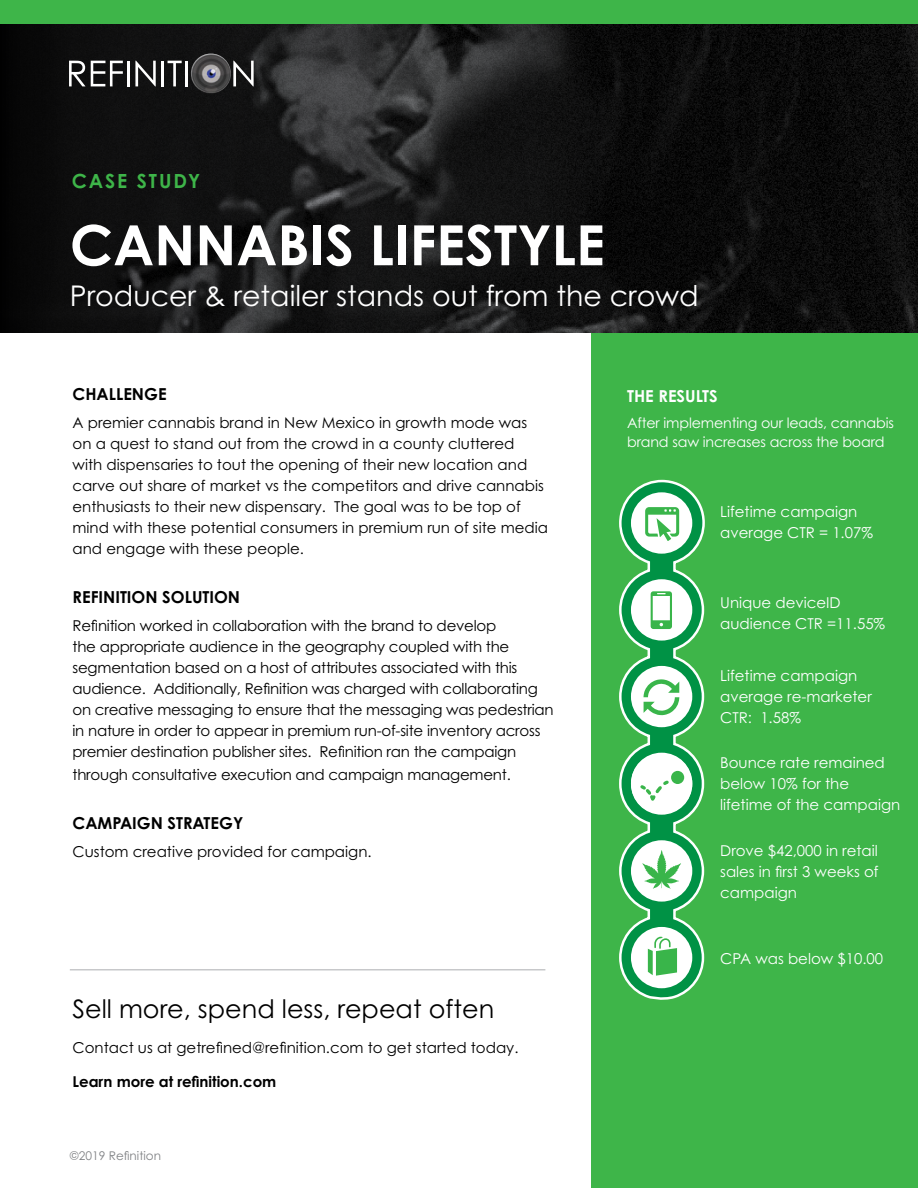
<style>
.page{position:relative;width:918px;height:1188px;background:#fff}
.page>*{position:absolute;margin:0;border:0;box-sizing:border-box;transform-origin:0 0}
.t1{font:700 55.5px "Century Gothic Pro";color:#fff}
.t2{font:28.5px "Century Gothic Pro";color:#fff}
.t3{font:25.5px "Century Gothic Pro";color:#000}
.t4{font:700 19.5px "Century Gothic Pro";letter-spacing:.1em;color:#3eb549}
.t5{font:700 16.5px "Century Gothic Pro";color:#000}
.t6{font:700 16.5px "Century Gothic Pro";color:#fff}
.t7{font:15px/21px "Century Gothic Pro";letter-spacing:-.015em;color:#000}
.t8{font:15px/21px "Century Gothic Pro";color:#fff}
.t9{font:700 15px "Century Gothic Pro";color:#000}
.t10{font:14.25px/19.5px "Century Gothic Pro";letter-spacing:-.01em;color:#fff}
.t11{font:12px "Century Gothic Pro";color:#808285}
</style>
<div class="page">
<div style="left:591px;top:333px;width:327px;height:855px;background:#3eb549"></div>
<svg style="left:0;top:23px;width:918px;height:310px;background:#131414"></svg>
<div style="left:0;top:0;width:918px;height:23px;background:#3eb549"></div>
<svg style="left:69px;top:61px;width:54px;height:25px"></svg>
<hr style="left:127px;top:61px;width:3px;height:25px;background:#fff">
<svg style="left:135px;top:61px;width:21px;height:25px"></svg>
<hr style="left:162px;top:61px;width:2px;height:25px;background:#fff">
<svg style="left:168px;top:61px;width:14px;height:25px"></svg>
<hr style="left:185px;top:61px;width:3px;height:25px;background:#fff">
<svg style="left:233px;top:61px;width:21px;height:25px"></svg>
<img style="left:191px;top:54px;width:40px;height:40px;border-radius:20px">
<svg style="left:619px;top:479px;width:86px;height:521px"></svg>
<div style="left:631px;top:666px;width:61px;height:61px;background:#fff;border-radius:50%"></div>
<div style="left:631px;top:579px;width:61px;height:62px;background:#fff;border-radius:50%"></div>
<div style="left:631px;top:492px;width:61px;height:62px;background:#fff;border-radius:50%"></div>
<div style="left:631px;top:927px;width:61px;height:61px;background:#fff;border-radius:50%"></div>
<div style="left:631px;top:840px;width:61px;height:62px;background:#fff;border-radius:50%"></div>
<div style="left:631px;top:753px;width:61px;height:62px;background:#fff;border-radius:50%"></div>
<svg style="left:645px;top:507px;width:34px;height:50px"></svg>
<svg style="left:651px;top:591px;width:21px;height:38px"></svg>
<svg style="left:642px;top:850px;width:39px;height:39px"></svg>
<div style="left:671px;top:771px;width:13px;height:13px;background:#39b54a;border-radius:50%"></div>
<svg style="left:639px;top:780px;width:32px;height:38px"></svg>
<svg style="left:648px;top:937px;width:29px;height:39px"></svg>
<svg style="left:644px;top:679px;width:35px;height:36px"></svg>
<hr style="left:70px;top:969px;width:475px;height:1px;background:#c7c8ca">
<h3 class="t4" style="left:72px;top:169px;width:130px">CASE STUDY</h3>
<h1 class="t1" style="left:70px;top:211px;width:537px">CANNABIS LIFESTYLE</h1>
<h2 class="t2" style="left:70px;top:278px;width:630px">Producer &amp; retailer stands out from the crowd</h2>
<p class="t5" style="left:73px;top:384px;width:96px">CHALLENGE</p>
<p class="t7" style="left:73px;top:412px;width:477px">A premier cannabis brand in New Mexico in growth mode was on a quest to stand out from the crowd in a county cluttered<br>with dispensaries to tout the opening of their new location and carve out share of market vs the competitors and drive cannabis enthusiasts to their new dispensary. The goal was to be top of mind with these potential consumers in premium run of site media and engage with these people.</p>
<p class="t5" style="left:73px;top:587px;width:169px">REFINITION SOLUTION</p>
<p class="t7" style="left:73px;top:615px;width:483px">Refinition worked in collaboration with the brand to develop<br>the appropriate audience in the geography coupled with the segmentation based on a host of attributes associated with this audience. Additionally, Refinition was charged with collaborating on creative messaging to ensure that the messaging was pedestrian in nature in order to appear in premium run-of-site inventory across premier destination publisher sites. Refinition ran the campaign</p>
<p class="t7" style="left:73px;top:763px;width:440px">through consultative execution and campaign management.</p>
<p class="t5" style="left:73px;top:813px;width:172px">CAMPAIGN STRATEGY</p>
<p class="t7" style="left:73px;top:841px;width:301px">Custom creative provided for campaign.</p>
<h3 class="t3" style="left:73px;top:994px;width:423px">Sell more, spend less, repeat often</h3>
<p class="t7" style="left:73px;top:1037px;width:447px">Contact us at getrefined@refinition.com to get started today.</p>
<p class="t9" style="left:73px;top:1073px;width:205px">Learn more at refinition.com</p>
<p class="t11" style="left:70px;top:1148px;width:93px">©2019 Refinition</p>
<p class="t6" style="left:627px;top:385px;width:92px">THE RESULTS</p>
<p class="t10" style="left:627px;top:413px;width:268px">After implementing our leads, cannabis brand saw increases across the board</p>
<p class="t8" style="left:720px;top:501px;width:154px">Lifetime campaign average CTR = 1.07%</p>
<p class="t8" style="left:720px;top:592px;width:167px">Unique deviceID audience CTR =11.55%</p>
<p class="t8" style="left:720px;top:665px;width:153px">Lifetime campaign average re-marketer<br>CTR: 1.58%</p>
<p class="t8" style="left:720px;top:752px;width:182px">Bounce rate remained below 10% for the lifetime of the campaign</p>
<p class="t8" style="left:720px;top:839px;width:160px;text-align:justify">Drove $42,000 in retail sales in first 3 weeks of campaign</p>
<p class="t8" style="left:720px;top:948px;width:165px">CPA was below $10.00</p>
</div>
